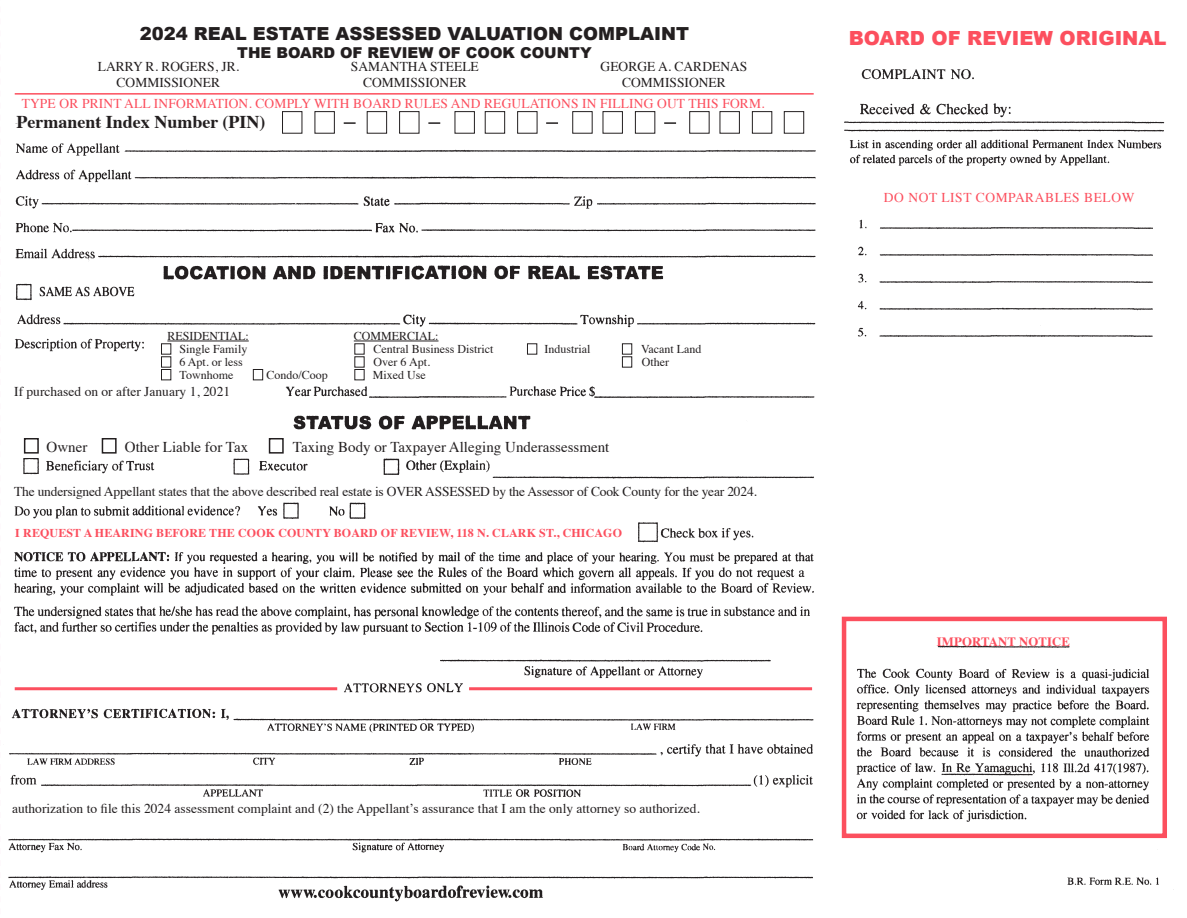
<style>
.page{position:relative;width:1187px;height:918px;background:#fff}
.page>*{position:absolute;margin:0;border:0;box-sizing:border-box;transform-origin:0 0}
.t1{font:900 19.5px "Arial";color:#fc4f5e}
.t2{font:900 18px "Arial";color:#231f20}
.t3{font:700 18px "Times";color:#231f20}
.t4{font:15px "Times";color:#231f20}
.t5{font:900 15px "Arial";color:#231f20}
.t6{font:13.5px "Times";color:#231f20}
.t7{font:13.5px "Times";letter-spacing:.01em;color:#fc4f5e}
.t8{font:13.5px "Times";letter-spacing:.04em;color:#fc4f5e}
.t9{font:700 12.75px "Times";letter-spacing:.01em;color:#fc4f5e}
.t10{font:12px "Times";color:#231f20}
.t11{font:700 12px "Times";letter-spacing:.01em;color:#fc4f5e}
</style>
<div class="page">
<img style="left:8px;top:69px;width:1166px;height:833px">
<hr style="left:15px;top:93px;width:798px;height:2px;background:#fc4f5e">
<div style="left:841px;top:617px;width:326px;height:221px;border:4px solid #fc4f5e"></div>
<hr style="left:15px;top:687px;width:322px;height:3px;background:#fc4f5e">
<hr style="left:469px;top:687px;width:343px;height:3px;background:#fc4f5e">
<div style="left:149px;top:332px;width:642px;height:48px;background:#fff"></div>
<div style="left:161px;top:369px;width:10px;height:11px;border:1px solid #231f20"></div>
<div style="left:253px;top:369px;width:10px;height:11px;border:1px solid #231f20"></div>
<div style="left:354px;top:369px;width:10px;height:11px;border:1px solid #231f20"></div>
<div style="left:161px;top:356px;width:10px;height:12px;border:1px solid #231f20"></div>
<div style="left:622px;top:356px;width:10px;height:12px;border:1px solid #231f20"></div>
<div style="left:161px;top:343px;width:10px;height:12px;border:1px solid #231f20"></div>
<div style="left:527px;top:343px;width:10px;height:12px;border:1px solid #231f20"></div>
<div style="left:622px;top:343px;width:10px;height:12px;border:1px solid #231f20"></div>
<hr style="left:167px;top:341px;width:82px;height:1px;background:#231f20">
<hr style="left:354px;top:341px;width:84px;height:1px;background:#231f20">
<div style="left:26px;top:124px;width:803px;height:205px;background:#fff"></div>
<img style="left:8px;top:134px;width:824px;height:197px">
<div style="left:282px;top:111px;width:20px;height:23px;border:1px solid #231f20"></div>
<div style="left:367px;top:111px;width:20px;height:23px;border:1px solid #231f20"></div>
<div style="left:485px;top:111px;width:20px;height:23px;border:1px solid #231f20"></div>
<div style="left:602px;top:111px;width:21px;height:23px;border:1px solid #231f20"></div>
<div style="left:454px;top:111px;width:21px;height:23px;border:1px solid #231f20"></div>
<div style="left:572px;top:111px;width:20px;height:23px;border:1px solid #231f20"></div>
<div style="left:689px;top:111px;width:20px;height:23px;border:1px solid #231f20"></div>
<div style="left:314px;top:111px;width:21px;height:23px;border:1px solid #231f20"></div>
<div style="left:399px;top:111px;width:20px;height:23px;border:1px solid #231f20"></div>
<div style="left:517px;top:111px;width:20px;height:23px;border:1px solid #231f20"></div>
<div style="left:635px;top:111px;width:20px;height:23px;border:1px solid #231f20"></div>
<div style="left:752px;top:111px;width:20px;height:23px;border:1px solid #231f20"></div>
<div style="left:784px;top:111px;width:20px;height:23px;border:1px solid #231f20"></div>
<svg style="left:344px;top:122px;width:11px;height:2px"></svg>
<svg style="left:428px;top:122px;width:12px;height:2px"></svg>
<svg style="left:546px;top:122px;width:12px;height:2px"></svg>
<svg style="left:664px;top:122px;width:12px;height:2px"></svg>
<div style="left:21px;top:434px;width:751px;height:24px;background:#fff"></div>
<div style="left:269px;top:438px;width:15px;height:16px;border:2px solid #231f20"></div>
<div style="left:102px;top:438px;width:15px;height:16px;border:2px solid #231f20"></div>
<div style="left:24px;top:438px;width:15px;height:16px;border:2px solid #231f20"></div>
<p class="t2" style="left:140px;top:20px;width:551px">2024 REAL ESTATE ASSESSED VALUATION COMPLAINT</p>
<p class="t5" style="left:237px;top:41px;width:356px">THE BOARD OF REVIEW OF COOK COUNTY</p>
<p class="t6" style="left:98px;top:54px;width:143px">LARRY R. ROGERS, JR.</p>
<p class="t6" style="left:117px;top:70px;width:105px">COMMISSIONER</p>
<p class="t6" style="left:351px;top:54px;width:129px">SAMANTHA STEELE</p>
<p class="t6" style="left:363px;top:70px;width:105px">COMMISSIONER</p>
<p class="t6" style="left:600px;top:54px;width:148px">GEORGE A. CARDENAS</p>
<p class="t6" style="left:622px;top:70px;width:105px">COMMISSIONER</p>
<p class="t7" style="left:22px;top:91px;width:744px">TYPE OR PRINT ALL INFORMATION. COMPLY WITH BOARD RULES AND REGULATIONS IN FILLING OUT THIS FORM.</p>
<p class="t3" style="left:16px;top:105px;width:251px">Permanent Index Number (PIN)</p>
<p class="t10" style="left:167px;top:325px;width:83px">RESIDENTIAL:</p>
<p class="t10" style="left:354px;top:325px;width:86px">COMMERCIAL:</p>
<p class="t10" style="left:180px;top:338px;width:69px">Single Family</p>
<p class="t10" style="left:373px;top:338px;width:122px">Central Business District</p>
<p class="t10" style="left:544px;top:338px;width:47px">Industrial</p>
<p class="t10" style="left:641px;top:338px;width:62px">Vacant Land</p>
<p class="t10" style="left:180px;top:351px;width:65px">6 Apt. or less</p>
<p class="t10" style="left:374px;top:351px;width:58px">Over 6 Apt.</p>
<p class="t10" style="left:642px;top:351px;width:29px">Other</p>
<p class="t10" style="left:180px;top:364px;width:55px">Townhome</p>
<p class="t10" style="left:266px;top:364px;width:63px">Condo/Coop</p>
<p class="t10" style="left:373px;top:364px;width:54px">Mixed Use</p>
<p class="t6" style="left:14px;top:379px;width:217px">If purchased on or after January 1, 2021</p>
<p class="t4" style="left:47px;top:433px;width:42px">Owner</p>
<p class="t4" style="left:125px;top:433px;width:125px">Other Liable for Tax</p>
<p class="t4" style="left:293px;top:433px;width:318px">Taxing Body or Taxpayer Alleging Underassessment</p>
<p class="t6" style="left:14px;top:479px;width:744px">The undersigned Appellant states that the above described real estate is OVER ASSESSED by the Assessor of Cook County for the year 2024.</p>
<p class="t11" style="left:15px;top:522px;width:608px">I REQUEST A HEARING BEFORE THE COOK COUNTY BOARD OF REVIEW, 118 N. CLARK ST., CHICAGO</p>
<p class="t6" style="left:12px;top:795px;width:689px">authorization to file this 2024 assessment complaint and (2) the Appellant’s assurance that I am the only attorney so authorized.</p>
<p class="t1" style="left:848px;top:24px;width:319px">BOARD OF REVIEW ORIGINAL</p>
<p class="t8" style="left:884px;top:185px;width:252px">DO NOT LIST COMPARABLES BELOW</p>
<p class="t9" style="left:937px;top:629px;width:135px">IMPORTANT NOTICE</p>
</div>
